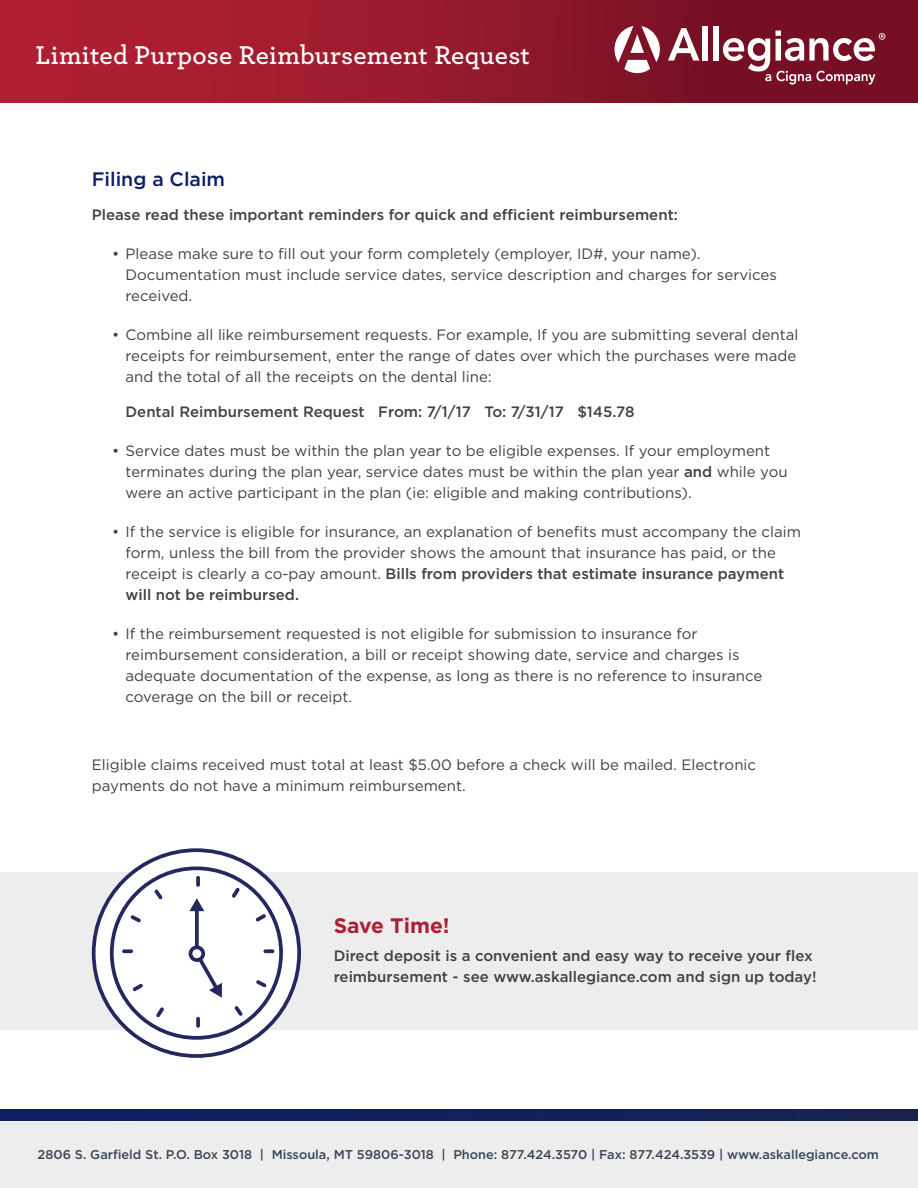
<style>
.page{position:relative;width:918px;height:1188px;background:#fff}
.page>*{position:absolute;margin:0;border:0;box-sizing:border-box;transform-origin:0 0}
.t1{font:600 27px "Archer";letter-spacing:.01em;color:#fff}
.t2{font:700 21px "Gotham";letter-spacing:-.005em;color:#ad2033}
.t3{font:500 19.5px "Gotham";color:#0e1e63}
.t4{font:15px/21px "Gotham";color:#414042}
.t5{font:500 15px/21px "Gotham";color:#414042}
.t6{font:500 12.75px "Gotham";color:#3b4653}
.s1{font-weight:500}
</style>
<div class="page">
<div style="left:0;top:872px;width:918px;height:158px;background:#ededee"></div>
<div style="left:0;top:0;width:918px;height:102px;background:linear-gradient(to right,#b62233,#6f0e23)"></div>
<svg style="left:615px;top:26px;width:45px;height:47px"></svg>
<svg style="left:668px;top:28px;width:31px;height:33px"></svg>
<div style="left:702px;top:26px;width:5px;height:35px;background:#fff"></div>
<div style="left:713px;top:26px;width:5px;height:35px;background:#fff"></div>
<svg style="left:723px;top:31px;width:162px;height:53px"></svg>
<div style="left:0;top:1121px;width:918px;height:67px;background:#ededee"></div>
<svg style="left:0;top:1120px;width:918px;height:1px"></svg>
<svg style="left:0;top:1109px;width:918px;height:11px;background:#111f59"></svg>
<svg style="left:92px;top:848px;width:209px;height:210px"></svg>
<svg style="left:110px;top:866px;width:173px;height:174px;background:#e4e4eb"></svg>
<svg style="left:196px;top:1017px;width:4px;height:11px"></svg>
<svg style="left:196px;top:876px;width:4px;height:11px"></svg>
<h1 class="t1" style="left:36px;top:35px;width:496px">Limited Purpose Reimbursement Request</h1>
<h3 class="t3" style="left:92px;top:166px;width:135px">Filing a Claim</h3>
<p class="t5" style="left:92px;top:204px;width:588px">Please read these important reminders for quick and efficient reimbursement:</p>
<p class="t4" style="left:126px;top:243px;width:653px;text-indent:-14px">• Please make sure to fill out your form completely (employer, ID#, your name).<br>Documentation must include service dates, service description and charges for services received.</p>
<p class="t4" style="left:126px;top:324px;width:674px;text-indent:-14px">• Combine all like reimbursement requests. For example, If you are submitting several dental receipts for reimbursement, enter the range of dates over which the purchases were made and the total of all the receipts on the dental line:</p>
<p class="t5" style="left:126px;top:401px;width:511px">Dental Reimbursement Request From: 7/1/17 To: 7/31/17 $145.78</p>
<p class="t4" style="left:126px;top:440px;width:664px;text-indent:-14px">• Service dates must be within the plan year to be eligible expenses. If your employment terminates during the plan year, service dates must be within the plan year <span class="s1">and</span> while you were an active participant in the plan (ie: eligible and making contributions).</p>
<p class="t4" style="left:126px;top:521px;width:677px;text-indent:-14px">• If the service is eligible for insurance, an explanation of benefits must accompany the claim form, unless the bill from the provider shows the amount that insurance has paid, or the receipt is clearly a co-pay amount. <span class="s1">Bills from providers that estimate insurance payment will not be reimbursed.</span></p>
<p class="t4" style="left:126px;top:623px;width:638px;text-indent:-14px">• If the reimbursement requested is not eligible for submission to insurance for reimbursement consideration, a bill or receipt showing date, service and charges is adequate documentation of the expense, as long as there is no reference to insurance coverage on the bill or receipt.</p>
<p class="t4" style="left:92px;top:754px;width:666px">Eligible claims received must total at least $5.00 before a check will be mailed. Electronic payments do not have a minimum reimbursement.</p>
<h2 class="t2" style="left:334px;top:914px;width:117px">Save Time!</h2>
<p class="t5" style="left:334px;top:945px;width:484px">Direct deposit is a convenient and easy way to receive your flex reimbursement - see www.askallegiance.com and sign up today!</p>
<p class="t6" style="left:38px;top:1146px;width:843px">2806 S. Garfield St. P.O. Box 3018 | Missoula, MT 59806-3018 | Phone: 877.424.3570 | Fax: 877.424.3539 | www.askallegiance.com</p>
</div>
